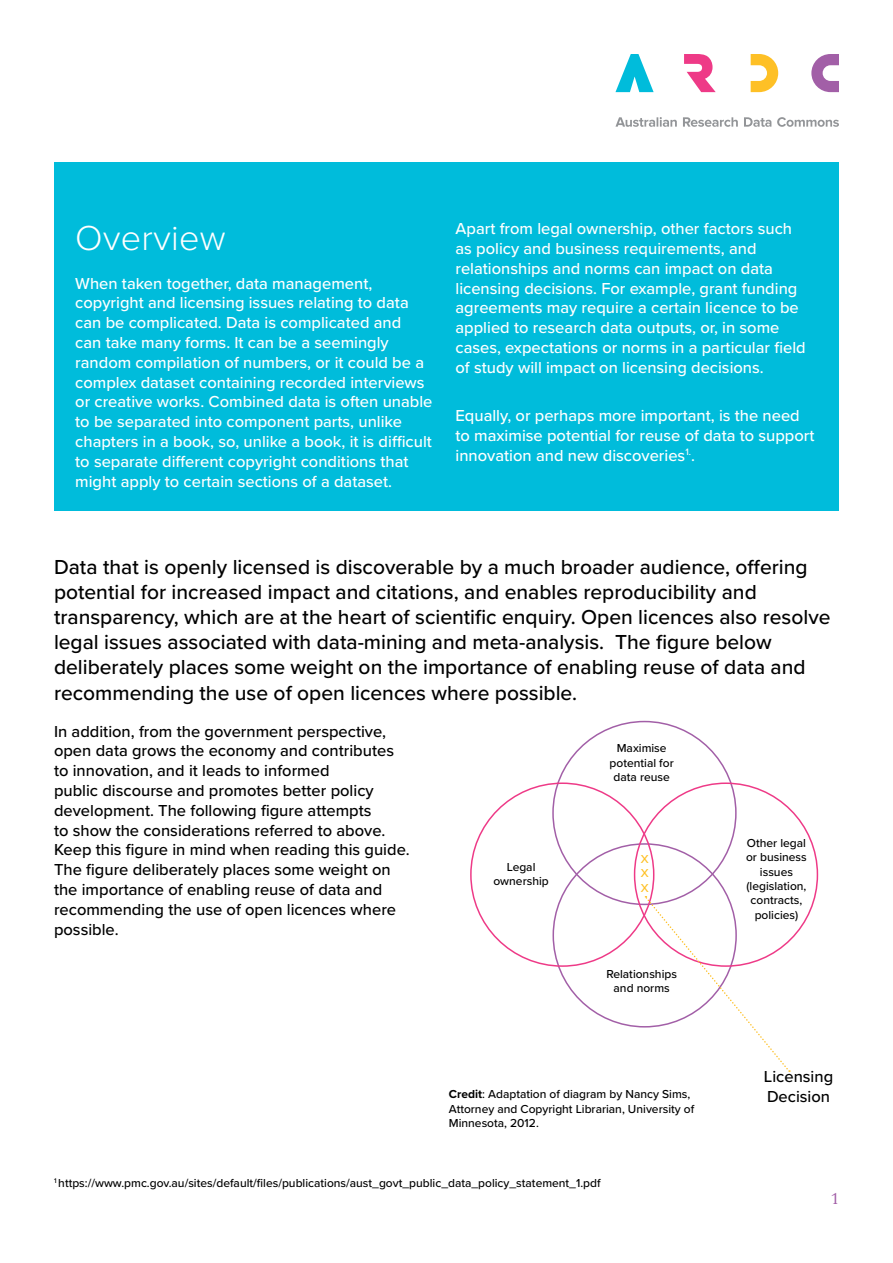
<style>
.page{position:relative;width:893px;height:1263px;background:#fff}
.page>*{position:absolute;margin:0;border:0;box-sizing:border-box;transform-origin:0 0}
.t1{font:300 36px "Proxima Nova";letter-spacing:.01em;color:#fff}
.t2{font:500 21px/25.2px "Proxima Nova";color:#000}
.t3{font:500 16.5px/19.8px "Proxima Nova";color:#fff}
.t4{font:500 16.5px/19.8px "Proxima Nova";color:#000}
.t5{font:16.5px "Spectral";color:#a25fa7}
.t6{font:500 12px/14.4px "Proxima Nova";color:#000;text-align:center}
.t7{font:500 12px/14.4px "Proxima Nova";color:#fec026;text-align:justify}
.s1{font-weight:700}
</style>
<div class="page">
<svg style="left:644px;top:896px;width:146px;height:176px"></svg>
<svg style="left:615px;top:54px;width:39px;height:38px"></svg>
<svg style="left:751px;top:54px;width:27px;height:38px"></svg>
<svg style="left:811px;top:54px;width:28px;height:38px"></svg>
<svg style="left:684px;top:54px;width:32px;height:38px"></svg>
<svg style="left:615px;top:117px;width:224px;height:10px"></svg>
<div style="left:54px;top:163px;width:785px;height:348px;background:#00bcdb"></div>
<h1 class="t1" style="left:75px;top:211px;width:152px">Overview</h1>
<p class="t3" style="left:75px;top:273px;width:359px">When taken together, data management, copyright and licensing issues relating to data can be complicated. Data is complicated and<br>can take many forms. It can be a seemingly random compilation of numbers, or it could be a complex dataset containing recorded interviews or creative works. Combined data is often unable to be separated into component parts, unlike chapters in a book, so, unlike a book, it is difficult to separate different copyright conditions that might apply to certain sections of a dataset.</p>
<p class="t3" style="left:455px;top:218px;width:352px">Apart from legal ownership, other factors such as policy and business requirements, and relationships and norms can impact on data licensing decisions. For example, grant funding agreements may require a certain licence to be applied to research data outputs, or, in some cases, expectations or norms in a particular field of study will impact on licensing decisions.</p>
<p class="t3" style="left:455px;top:405px;width:361px">Equally, or perhaps more important, is the need to maximise potential for reuse of data to support innovation and new discoveries<sup>1.</sup>.</p>
<p class="t2" style="left:54px;top:553px;width:778px">Data that is openly licensed is discoverable by a much broader audience, offering potential for increased impact and citations, and enables reproducibility and transparency, which are at the heart of scientific enquiry. Open licences also resolve legal issues associated with data-mining and meta-analysis. The figure below deliberately places some weight on the importance of enabling reuse of data and recommending the use of open licences where possible.</p>
<p class="t4" style="left:54px;top:720px;width:357px">In addition, from the government perspective, open data grows the economy and contributes to innovation, and it leads to informed<br>public discourse and promotes better policy development. The following figure attempts<br>to show the considerations referred to above.<br>Keep this figure in mind when reading this guide.<br>The figure deliberately places some weight on the importance of enabling reuse of data and recommending the use of open licences where possible.</p>
<p class="t6" style="left:610px;top:741px;width:66px">Maximise potential for data reuse</p>
<p class="t6" style="left:746px;top:835px;width:62px">Other legal or business issues (legislation, contracts, policies)</p>
<p class="t7" style="left:641px;top:851px;width:9px">X X X</p>
<p class="t6" style="left:493px;top:859px;width:57px">Legal ownership</p>
<p class="t6" style="left:606px;top:966px;width:72px">Relationships and norms</p>
<p class="t6" style="left:449px;top:1087px;width:247px;text-align:left"><span class="s1">Credit</span>: Adaptation of diagram by Nancy Sims,<br>Attorney and Copyright Librarian, University of<br>Minnesota, 2012.</p>
<p class="t6" style="left:54px;top:1175px;width:548px"><sup>1</sup> https://www.pmc.gov.au/sites/default/files/publications/aust_govt_public_data_policy_statement_1.pdf</p>
<p class="t4" style="left:764px;top:1066px;width:71px">Licensing<br>Decision</p>
<p class="t5" style="left:831px;top:1187px;width:10px">1</p>
</div>
